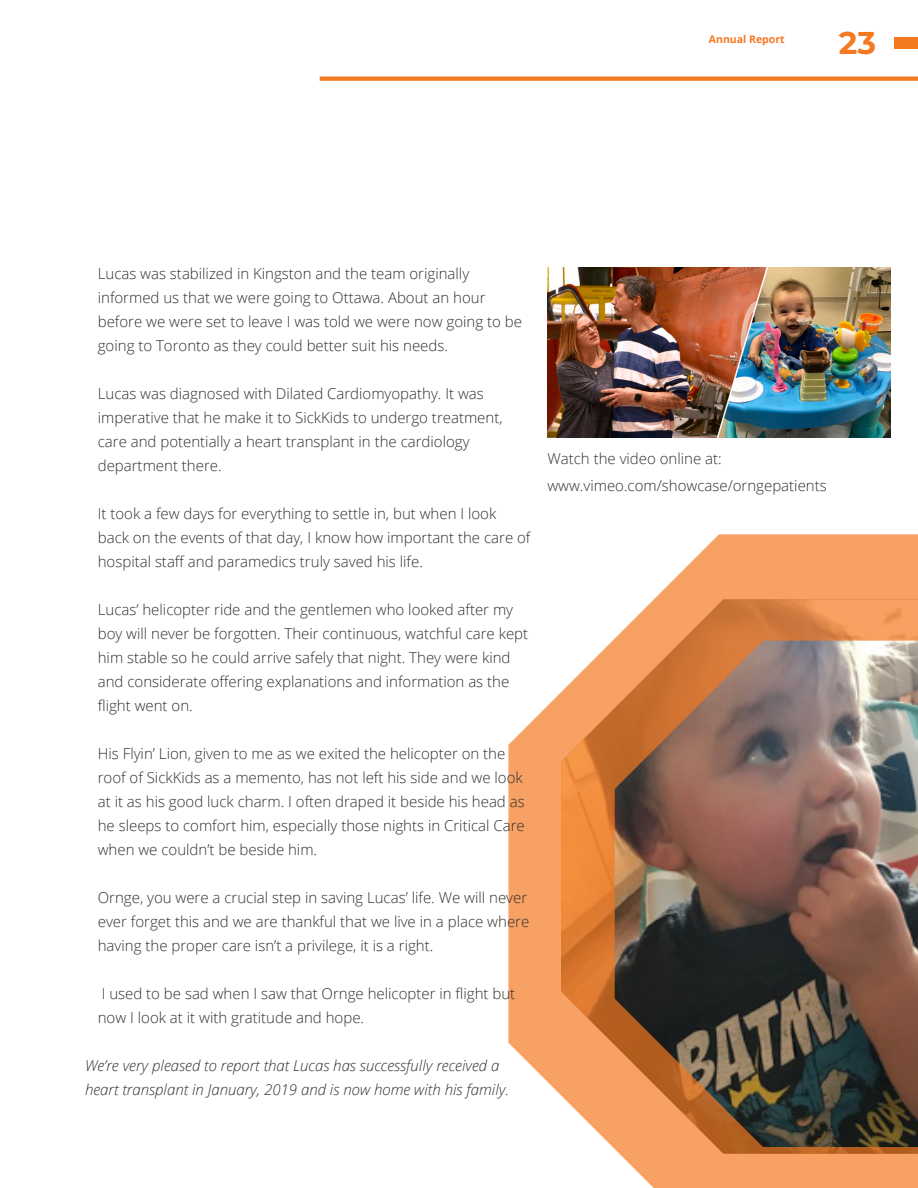
<style>
.page{position:relative;width:918px;height:1188px;background:#fff}
.page>*{position:absolute;margin:0;border:0;box-sizing:border-box;transform-origin:0 0}
.t1{font:700 31.5px "Montserrat";color:#f47921}
.body_text{font:300 15px/24px "Open Sans";color:#312f30}
.body_text-2{font:italic 300 15px/24px "Open Sans";color:#312f30}
.Sub_sub_tittle{font:300 15px "Open Sans";color:#312f30}
.t2{font:700 10.5px "Open Sans";color:#f47921}
.s1{color:#fff}
</style>
<div class="page">
<div style="left:895px;top:37px;width:23px;height:11px;background:#f47921"></div>
<svg style="left:320px;top:77px;width:598px;height:4px;background:#f4802c"></svg>
<img style="left:508px;top:534px;width:410px;height:654px">
<img style="left:547px;top:268px;width:344px;height:170px">
<h1 class="t1" style="left:839px;top:21px;width:39px">23</h1>
<p class="t2" style="left:709px;top:32px;width:172px">Annual Report <span class="s1">| Company Name</span></p>
<p class="body_text" style="left:98px;top:261px;width:426px">Lucas was stabilized in Kingston and the team originally informed us that we were going to Ottawa. About an hour before we were set to leave I was told we were now going to be going to Toronto as they could better suit his needs.</p>
<p class="body_text" style="left:98px;top:381px;width:406px">Lucas was diagnosed with Dilated Cardiomyopathy. It was imperative that he make it to SickKids to undergo treatment, care and potentially a heart transplant in the cardiology department there.</p>
<p class="body_text" style="left:98px;top:501px;width:434px">It took a few days for everything to settle in, but when I look back on the events of that day, I know how important the care of hospital staff and paramedics truly saved his life.</p>
<p class="body_text" style="left:98px;top:597px;width:432px">Lucas’ helicopter ride and the gentlemen who looked after my boy will never be forgotten. Their continuous, watchful care kept him stable so he could arrive safely that night. They were kind and considerate offering explanations and information as the flight went on.</p>
<p class="body_text" style="left:98px;top:741px;width:429px">His Flyin’ Lion, given to me as we exited the helicopter on the roof of SickKids as a memento, has not left his side and we look at it as his good luck charm. I often draped it beside his head as he sleeps to comfort him, especially those nights in Critical Care when we couldn’t be beside him.</p>
<p class="body_text" style="left:98px;top:885px;width:433px">Ornge, you were a crucial step in saving Lucas’ life. We will never ever forget this and we are thankful that we live in a place where having the proper care isn’t a privilege, it is a right.</p>
<p class="body_text" style="left:98px;top:981px;width:419px">I used to be sad when I saw that Ornge helicopter in flight but now I look at it with gratitude and hope.</p>
<p class="body_text-2" style="left:85px;top:1053px;width:426px">We’re very pleased to report that Lucas has successfully received a heart transplant in January, 2019 and is now home with his family.</p>
<p class="Sub_sub_tittle" style="left:547px;top:448px;width:176px">Watch the video online at:</p>
<p class="Sub_sub_tittle" style="left:547px;top:475px;width:281px">www.vimeo.com/showcase/orngepatients</p>
</div>
